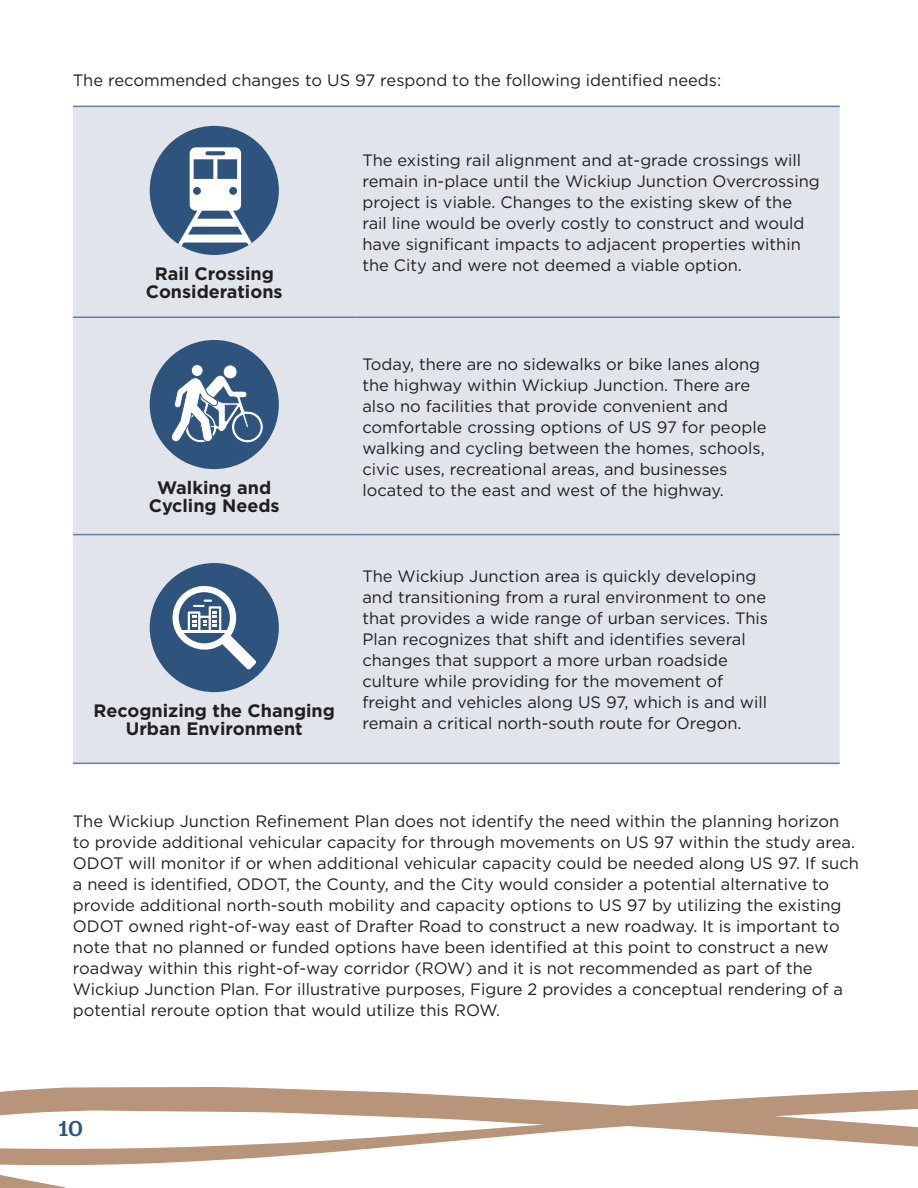
<style>
.page{position:relative;width:918px;height:1188px;background:#fff}
.page>*{position:absolute;margin:0;border:0;box-sizing:border-box;transform-origin:0 0}
.t1{font:500 22.5px "Jubilat";color:#2e547d}
.Heading_B{font:700 18px/18px "Gotham";color:#231f20;text-align:center}
.t2{font:16.5px/21px "Gotham";color:#231f20}
</style>
<div class="page">
<div style="left:73px;top:107px;width:767px;height:656px;background:#e1e5eb"></div>
<hr style="left:73px;top:106px;width:283px;height:1px;background:#697d9c">
<hr style="left:356px;top:106px;width:484px;height:1px;background:#697d9c">
<hr style="left:73px;top:316px;width:283px;height:2px;background:#697d9c">
<hr style="left:356px;top:316px;width:484px;height:2px;background:#697d9c">
<hr style="left:73px;top:534px;width:283px;height:1px;background:#697d9c">
<hr style="left:356px;top:534px;width:484px;height:1px;background:#697d9c">
<hr style="left:73px;top:763px;width:283px;height:1px;background:#697d9c">
<hr style="left:356px;top:763px;width:484px;height:1px;background:#697d9c">
<div style="left:150px;top:126px;width:129px;height:129px;background:#2e547d;border-radius:50%"></div>
<svg style="left:174px;top:147px;width:82px;height:103px"></svg>
<div style="left:150px;top:340px;width:129px;height:129px;background:#2e547d;border-radius:50%"></div>
<svg style="left:171px;top:364px;width:93px;height:79px"></svg>
<div style="left:150px;top:563px;width:129px;height:129px;background:#2e547d;border-radius:50%"></div>
<svg style="left:173px;top:586px;width:83px;height:83px"></svg>
<hr style="left:180px;top:630px;width:49px;height:3px;background:#fff">
<svg style="left:0;top:1087px;width:918px;height:101px"></svg>
<p class="t2" style="left:73px;top:69px;width:650px">The recommended changes to US 97 respond to the following identified needs:</p>
<p class="Heading_B" style="left:146px;top:264px;width:138px">Rail Crossing<br>Considerations</p>
<p class="Heading_B" style="left:149px;top:478px;width:132px">Walking and<br>Cycling Needs</p>
<p class="Heading_B" style="left:94px;top:701px;width:243px">Recognizing the Changing<br>Urban Environment</p>
<p class="t2" style="left:362px;top:149px;width:459px">The existing rail alignment and at-grade crossings will remain in-place until the Wickiup Junction Overcrossing project is viable. Changes to the existing skew of the rail line would be overly costly to construct and would have significant impacts to adjacent properties within the City and were not deemed a viable option.</p>
<p class="t2" style="left:362px;top:353px;width:406px">Today, there are no sidewalks or bike lanes along the highway within Wickiup Junction. There are also no facilities that provide convenient and comfortable crossing options of US 97 for people walking and cycling between the homes, schools, civic uses, recreational areas, and businesses located to the east and west of the highway.</p>
<p class="t2" style="left:362px;top:565px;width:407px">The Wickiup Junction area is quickly developing and transitioning from a rural environment to one that provides a wide range of urban services. This Plan recognizes that shift and identifies several changes that support a more urban roadside culture while providing for the movement of freight and vehicles along US 97, which is and will remain a critical north-south route for Oregon.</p>
<p class="t2" style="left:73px;top:810px;width:788px">The Wickiup Junction Refinement Plan does not identify the need within the planning horizon to provide additional vehicular capacity for through movements on US 97 within the study area.<br>ODOT will monitor if or when additional vehicular capacity could be needed along US 97. If such a need is identified, ODOT, the County, and the City would consider a potential alternative to provide additional north-south mobility and capacity options to US 97 by utilizing the existing ODOT owned right-of-way east of Drafter Road to construct a new roadway. It is important to note that no planned or funded options have been identified at this point to construct a new roadway within this right-of-way corridor (ROW) and it is not recommended as part of the Wickiup Junction Plan. For illustrative purposes, Figure 2 provides a conceptual rendering of a potential reroute option that would utilize this ROW.</p>
<h1 class="t1" style="left:58px;top:1114px;width:26px">10</h1>
</div>
